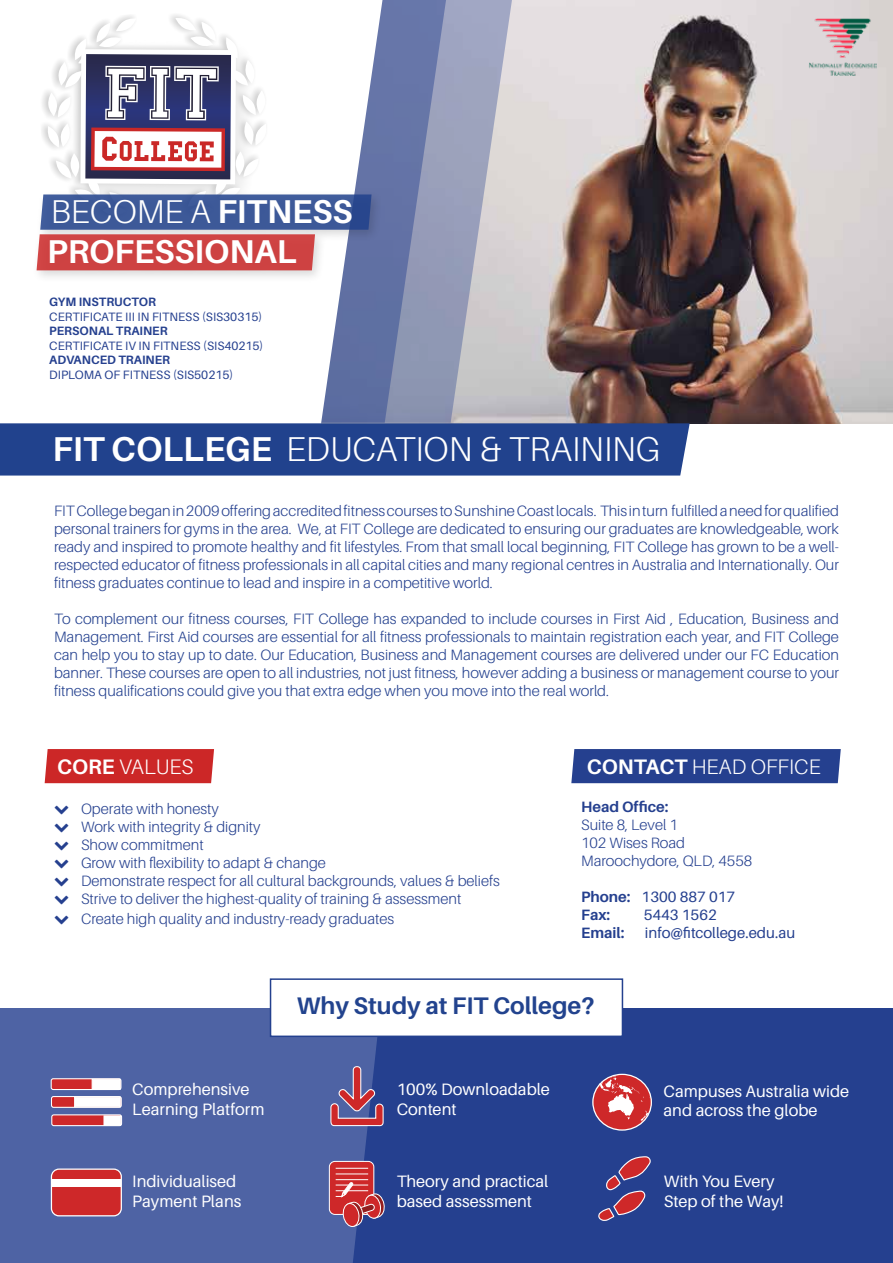
<style>
.page{position:relative;width:893px;height:1263px;background:#fff}
.page>*{position:absolute;margin:0;border:0;box-sizing:border-box;transform-origin:0 0}
.t1{font:300 34.5px "Aileron";color:#fff}
.t2{font:700 33px/40px "Aileron";color:#fff}
.t3{font:700 24px "Aileron";color:#22438e}
.t4{font:300 21px "Aileron";color:#fff}
.t5{font:16.5px/19.8px "Aileron";color:#fff}
.t6{font:300 15px/18px "Aileron";color:#25408f}
.t7{font:300 15px/18px "Aileron";color:#24418f;text-align:justify}
.t8{font:700 15px/18px "Aileron";color:#25408f}
.t9{font:15px "Aileron";color:#25408f}
.t10{font:12.15px "Aileron";color:#25408f}
.t11{font:700 12.15px "Aileron";color:#25408f}
.s1{font-weight:300}
.s2{font-weight:700}
.s3{font-weight:400}
</style>
<div class="page">
<img style="left:542px;top:0;width:351px;height:423px">
<svg style="left:476px;top:0;width:66px;height:423px;background:#cbc8ce"></svg>
<svg style="left:382px;top:0;width:94px;height:423px;background:#8690b2"></svg>
<svg style="left:321px;top:4px;width:61px;height:419px;fill:#5f6fa2"></svg>
<div style="left:32px;top:190px;width:352px;height:93px;background:#000;opacity:.17"></div>
<svg style="left:32px;top:4px;width:340px;height:266px"></svg>
<div style="left:0;top:423px;width:690px;height:53px;background:#21428d"></div>
<div style="left:45px;top:749px;width:169px;height:34px;background:#cc2727"></div>
<div style="left:571px;top:749px;width:270px;height:34px;background:#25408f"></div>
<div style="left:0;top:1009px;width:893px;height:254px;background:#25408f"></div>
<div style="left:0;top:1007px;width:377px;height:256px;background:#4e63a4"></div>
<svg style="left:330px;top:1065px;width:54px;height:62px"></svg>
<div style="left:329px;top:1161px;width:45px;height:53px;background:#ce2829;border-radius:6px"></div>
<div style="left:329px;top:1161px;width:45px;height:54px;border:1px solid #fff;border-radius:6px"></div>
<hr style="left:336px;top:1168px;width:32px;height:1px;background:#fff">
<hr style="left:336px;top:1173px;width:32px;height:1px;background:#fff">
<hr style="left:336px;top:1179px;width:32px;height:1px;background:#fff">
<svg style="left:336px;top:1182px;width:49px;height:46px"></svg>
<svg style="left:598px;top:1156px;width:53px;height:65px"></svg>
<div style="left:51px;top:1169px;width:70px;height:47px;background:#ce2829;border-radius:8px"></div>
<div style="left:51px;top:1168px;width:71px;height:48px;border:1px solid #fff;border-radius:8px"></div>
<div style="left:51px;top:1179px;width:70px;height:8px;background:#fff"></div>
<div style="left:51px;top:1079px;width:70px;height:10px;background:#ce2829;border-radius:2px"></div>
<div style="left:51px;top:1078px;width:70px;height:12px;border:1px solid #fff;border-radius:2px"></div>
<div style="left:51px;top:1096px;width:70px;height:11px;background:#ce2829;border-radius:2px"></div>
<div style="left:51px;top:1096px;width:71px;height:12px;border:1px solid #fff;border-radius:2px"></div>
<div style="left:52px;top:1115px;width:70px;height:11px;background:#ce2829;border-radius:2px"></div>
<div style="left:51px;top:1114px;width:71px;height:12px;border:1px solid #fff;border-radius:2px"></div>
<div style="left:92px;top:1079px;width:29px;height:11px;background:#fff;border:1px solid #fff"></div>
<div style="left:74px;top:1096px;width:47px;height:11px;background:#fff"></div>
<div style="left:103px;top:1115px;width:18px;height:11px;background:#fff;border:1px solid #fff"></div>
<svg style="left:593px;top:1074px;width:58px;height:56px"></svg>
<div style="left:592px;top:1074px;width:60px;height:57px;border:1px solid #fff;border-radius:50%"></div>
<svg style="left:598px;top:1075px;width:53px;height:47px;background:#c95d65"></svg>
<div style="left:270px;top:978px;width:353px;height:59px;background:#fff;border:2px solid #24418f"></div>
<img style="left:808px;top:18px;width:68px;height:58px">
<h2 class="t2" style="left:47px;top:192px;width:307px"><span class="s1">BECOME A</span> FITNESS<br>PROFESSIONAL</h2>
<p class="t11" style="left:49px;top:295px;width:108px">GYM INSTRUCTOR</p>
<p class="t10" style="left:49px;top:310px;width:214px">CERTIFICATE III IN FITNESS (SIS30315)</p>
<p class="t11" style="left:49px;top:324px;width:120px">PERSONAL TRAINER</p>
<p class="t10" style="left:49px;top:339px;width:216px">CERTIFICATE IV IN FITNESS (SIS40215)</p>
<p class="t11" style="left:49px;top:353px;width:122px">ADVANCED TRAINER</p>
<p class="t10" style="left:49px;top:368px;width:185px">DIPLOMA OF FITNESS (SIS50215)</p>
<h1 class="t1" style="left:52px;top:430px;width:609px"><span class="s2">FIT COLLEGE</span> EDUCATION &amp; TRAINING</h1>
<p class="t6" style="left:54px;top:502px;width:786px;text-align:justify">FIT College began in 2009 offering accredited fitness courses to Sunshine Coast locals. This in turn fulfilled a need for qualified personal trainers for gyms in the area. We, at FIT College are dedicated to ensuring our graduates are knowledgeable, work ready and inspired to promote healthy and fit lifestyles. From that small local beginning, FIT College has grown to be a well&shy;respected educator of fitness professionals in all capital cities and many regional centres in Australia and Internationally. Our fitness graduates continue to lead and inspire in a competitive world.</p>
<p class="t7" style="left:54px;top:610px;width:786px">To complement our fitness courses, FIT College has expanded to include courses in First Aid , Education, Business and Management. First Aid courses are essential for all fitness professionals to maintain registration each year, and FIT College can help you to stay up to date. Our Education, Business and Management courses are delivered under our FC Education banner. These courses are open to all industries, not just fitness, however adding a business or management course to your fitness qualifications could give you that extra edge when you move into the real world.</p>
<h3 class="t4" style="left:57px;top:755px;width:138px"><span class="s2">CORE</span> VALUES</h3>
<h3 class="t4" style="left:587px;top:755px;width:236px"><span class="s2">CONTACT</span> HEAD OFFICE</h3>
<p class="t6" style="left:81px;top:800px;width:420px">Operate with honesty<br>Work with integrity &amp; dignity<br>Show commitment<br>Grow with flexibility to adapt &amp; change<br>Demonstrate respect for all cultural backgrounds, values &amp; beliefs Strive to deliver the highest-quality of training &amp; assessment</p>
<p class="t6" style="left:81px;top:910px;width:315px">Create high quality and industry-ready graduates</p>
<p class="t8" style="left:581px;top:798px;width:89px">Head Office:</p>
<p class="t6" style="left:581px;top:816px;width:172px">Suite 8, Level 1<br>102 Wises Road<br>Maroochydore, QLD, 4558</p>
<p class="t8" style="left:581px;top:888px;width:155px">Phone: <span class="s3">1300 887 017<br></span>Fax:</p>
<p class="t9" style="left:644px;top:907px;width:74px">5443 1562</p>
<p class="t8" style="left:581px;top:924px;width:45px">Email:</p>
<p class="t9" style="left:645px;top:925px;width:152px">info@fitcollege.edu.au</p>
<p class="t5" style="left:132px;top:1080px;width:134px">Comprehensive<br>Learning Platform</p>
<p class="t5" style="left:132px;top:1172px;width:111px">Individualised<br>Payment Plans</p>
<h3 class="t3" style="left:297px;top:992px;width:299px">Why Study at FIT College?</h3>
<p class="t5" style="left:397px;top:1080px;width:155px">100% Downloadable<br>Content</p>
<p class="t5" style="left:663px;top:1081px;width:187px">Campuses Australia wide and across the globe</p>
<p class="t5" style="left:397px;top:1172px;width:153px">Theory and practical based assessment</p>
<p class="t5" style="left:664px;top:1172px;width:121px">With You Every<br>Step of the Way!</p>
</div>
